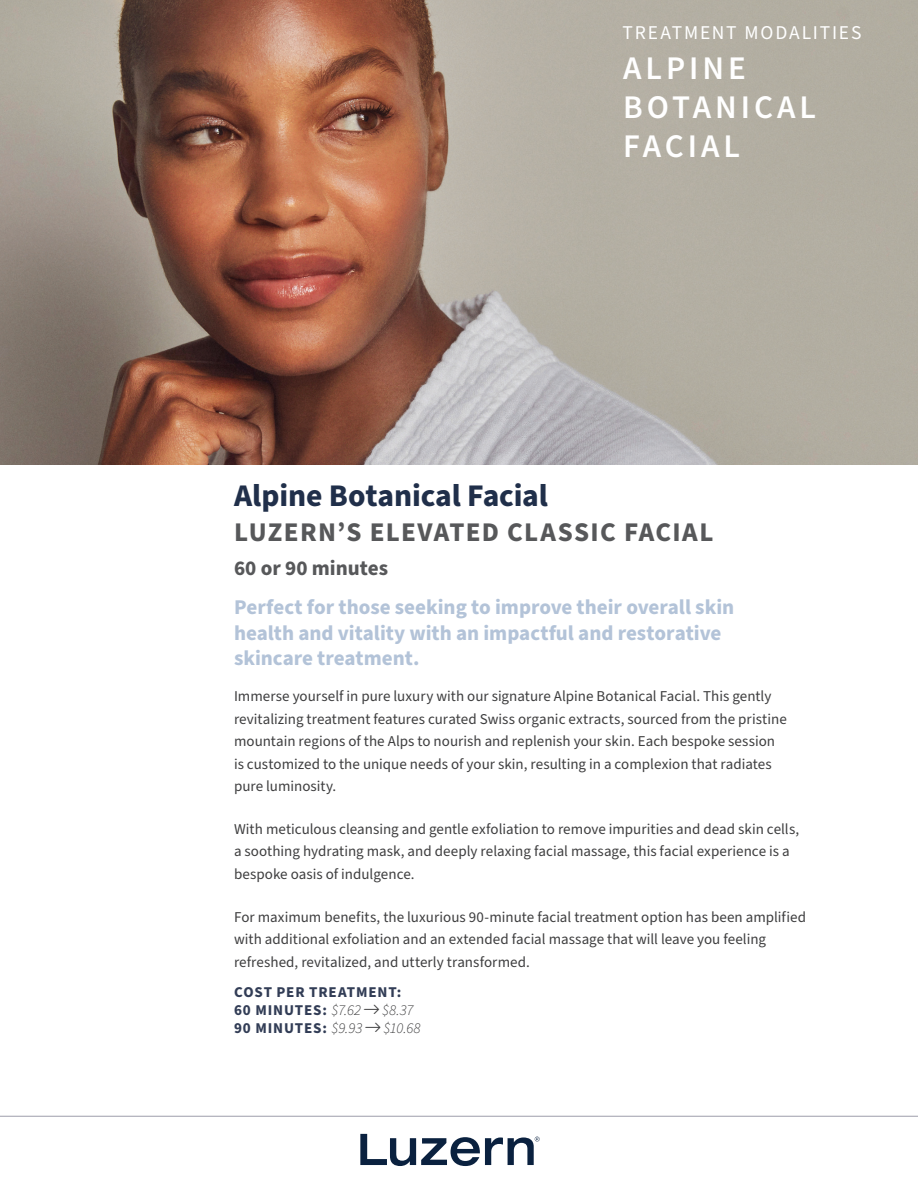
<style>
.page{position:relative;width:918px;height:1188px;background:#fff}
.page>*{position:absolute;margin:0;border:0;box-sizing:border-box;transform-origin:0 0}
.t1{font:600 33px/39px "Source Sans Pro";letter-spacing:.12em;color:#fff}
.t2{font:700 31.5px "Source Sans Pro";letter-spacing:-.005em;color:#202f4a}
.t3{font:700 27px "Source Sans Pro";letter-spacing:.05em;color:#57585a}
.t4{font:700 21px/25.5px "Source Sans Pro";color:#b3c3d8}
.t5{font:700 21px "Source Sans Pro";color:#57585a}
.t6{font:19.5px "Source Sans Pro";letter-spacing:.09em;color:#fff}
.t7{font:15px/22.5px "Source Sans Pro";color:#3e3e3f}
.t8{font:700 15px/18px "Source Sans Pro";letter-spacing:.06em;color:#323d56}
.s1{font-weight:300;font-style:italic;color:#3e3e3f}
.s2{color:#3e3e3f}
</style>
<div class="page">
<svg style="left:360px;top:1134px;width:180px;height:32px"></svg>
<hr style="left:0;top:1116px;width:918px;height:1px;background:#9d9dab">
<img style="left:0;top:0;width:918px;height:464px">
<h3 class="t6" style="left:622px;top:19px;width:241px">TREATMENT MODALITIES</h3>
<h1 class="t1" style="left:623px;top:48px;width:194px">ALPINE<br>BOTANICAL<br>FACIAL</h1>
<h2 class="t2" style="left:234px;top:474px;width:315px">Alpine Botanical Facial</h2>
<h3 class="t3" style="left:234px;top:513px;width:481px">LUZERN’S ELEVATED CLASSIC FACIAL</h3>
<h3 class="t5" style="left:234px;top:554px;width:156px">60 or 90 minutes</h3>
<h3 class="t4" style="left:234px;top:595px;width:502px">Perfect for those seeking to improve their overall skin health and vitality with an impactful and restorative skincare treatment.</h3>
<p class="t7" style="left:234px;top:685px;width:554px">Immerse yourself in pure luxury with our signature Alpine Botanical Facial. This gently revitalizing treatment features curated Swiss organic extracts, sourced from the pristine mountain regions of the Alps to nourish and replenish your skin. Each bespoke session is customized to the unique needs of your skin, resulting in a complexion that radiates pure luminosity.</p>
<p class="t7" style="left:234px;top:818px;width:567px">With meticulous cleansing and gentle exfoliation to remove impurities and dead skin cells, a soothing hydrating mask, and deeply relaxing facial massage, this facial experience is a bespoke oasis of indulgence.</p>
<p class="t7" style="left:234px;top:906px;width:574px">For maximum benefits, the luxurious 90-minute facial treatment option has been amplified with additional exfoliation and an extended facial massage that will leave you feeling refreshed, revitalized, and utterly transformed.</p>
<p class="t8" style="left:234px;top:984px;width:188px">COST PER TREATMENT:<br>60 MINUTES: <span class="s1">$7.62</span> <span class="s2">□▼●□■</span> <span class="s1">$8.37<br></span>90 MINUTES: <span class="s1">$9.93</span> <span class="s2">□▼●□■</span> <span class="s1">$10.68</span></p>
</div>
